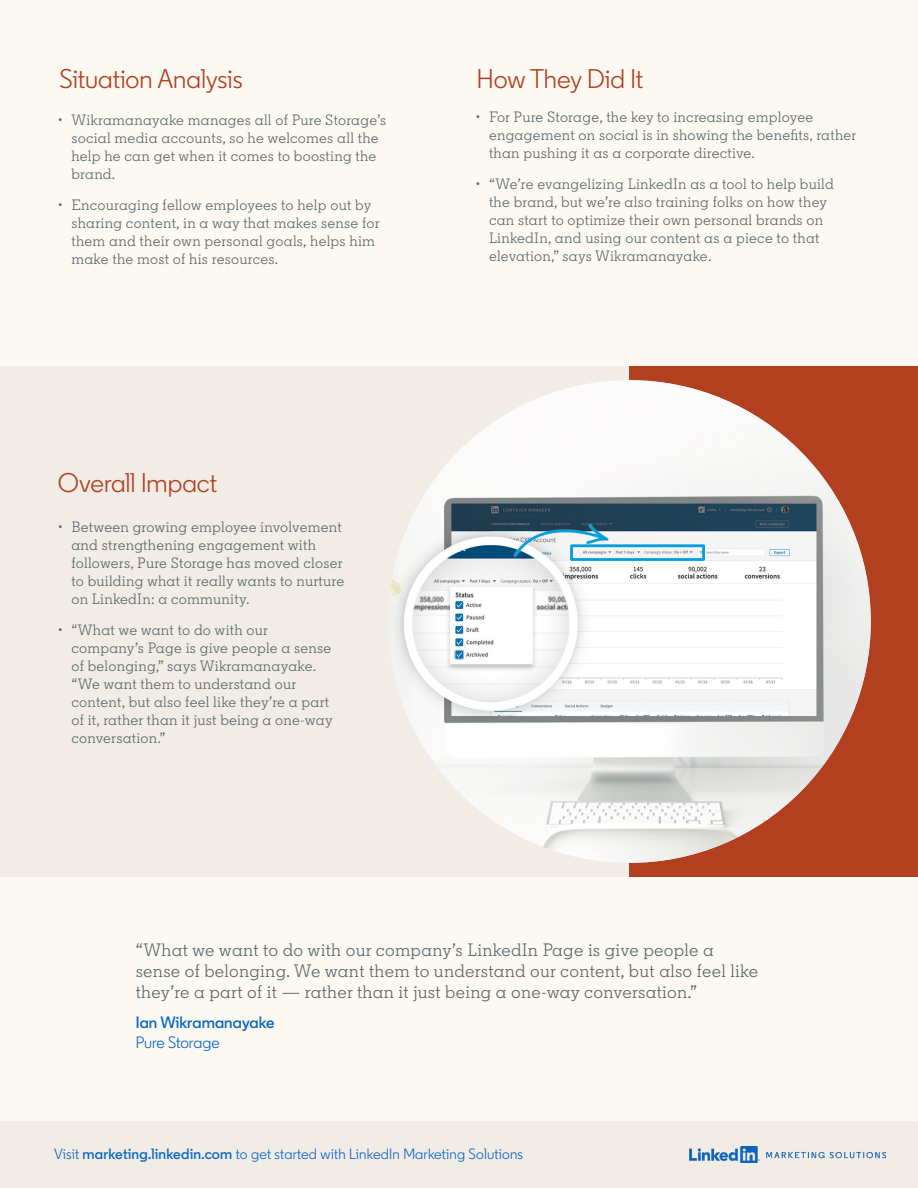
<style>
.page{position:relative;width:918px;height:1188px;background:#fcf9f3}
.page>*{position:absolute;margin:0;border:0;box-sizing:border-box;transform-origin:0 0}
.t1{font:27px "Community";color:#b24020}
.t2{font:18px/21px "Community Slab";letter-spacing:.015em;color:#5b696b}
.t3{font:600 16.5px "Community";letter-spacing:.005em;color:#0a66c2}
.t4{font:16.5px "Community";letter-spacing:-.005em;color:#0a66c2}
.t5{font:15px/18px "Community Slab";letter-spacing:.015em;color:#5b696b}
.t6{font:15px "Community";letter-spacing:.015em;color:#0a66c2}
.s1{font-weight:600}
</style>
<div class="page">
<div style="left:0;top:366px;width:918px;height:511px;background:#f1ece6"></div>
<div style="left:0;top:1121px;width:918px;height:67px;background:#f1ece6"></div>
<div style="left:629px;top:366px;width:289px;height:511px;background:#b24020"></div>
<img style="left:388px;top:380px;width:483px;height:483px;border-radius:241px">
<img style="left:689px;top:1146px;width:196px;height:17px">
<h1 class="t1" style="left:59px;top:62px;width:185px">Situation Analysis</h1>
<p class="t5" style="left:71px;top:110px;width:316px;text-indent:-14px">• Wikramanayake manages all of Pure Storage’s social media accounts, so he welcomes all the help he can get when it comes to boosting the brand.</p>
<p class="t5" style="left:71px;top:196px;width:310px;text-indent:-14px">• Encouraging fellow employees to help out by sharing content, in a way that makes sense for them and their own personal goals, helps him make the most of his resources.</p>
<h1 class="t1" style="left:58px;top:466px;width:161px">Overall Impact</h1>
<p class="t5" style="left:71px;top:518px;width:274px;text-indent:-14px">• Between growing employee involvement and strengthening engagement with followers, Pure Storage has moved closer to building what it really wants to nurture on LinkedIn: a community.</p>
<p class="t5" style="left:71px;top:621px;width:263px;text-indent:-14px">• “What we want to do with our company’s Page is give people a sense of belonging,” says Wikramanayake. “We want them to understand our content, but also feel like they’re a part of it, rather than it just being a one-way conversation.”</p>
<h1 class="t1" style="left:477px;top:62px;width:168px">How They Did It</h1>
<p class="t5" style="left:489px;top:107px;width:369px;text-indent:-14px">• For Pure Storage, the key to increasing employee engagement on social is in showing the benefits, rather than pushing it as a corporate directive.</p>
<p class="t5" style="left:489px;top:175px;width:346px;text-indent:-14px">• “We’re evangelizing LinkedIn as a tool to help build the brand, but we’re also training folks on how they can start to optimize their own personal brands on LinkedIn, and using our content as a piece to that elevation,” says Wikramanayake.</p>
<p class="t2" style="left:136px;top:939px;width:624px">“What we want to do with our company’s LinkedIn Page is give people a sense of belonging. We want them to understand our content, but also feel like they’re a part of it — rather than it just being a one-way conversation.”</p>
<p class="t3" style="left:136px;top:1012px;width:140px">Ian Wikramanayake</p>
<p class="t4" style="left:136px;top:1032px;width:85px">Pure Storage</p>
<p class="t6" style="left:54px;top:1144px;width:471px">Visit <span class="s1">marketing.linkedin.com</span> to get started with LinkedIn Marketing Solutions</p>
</div>
